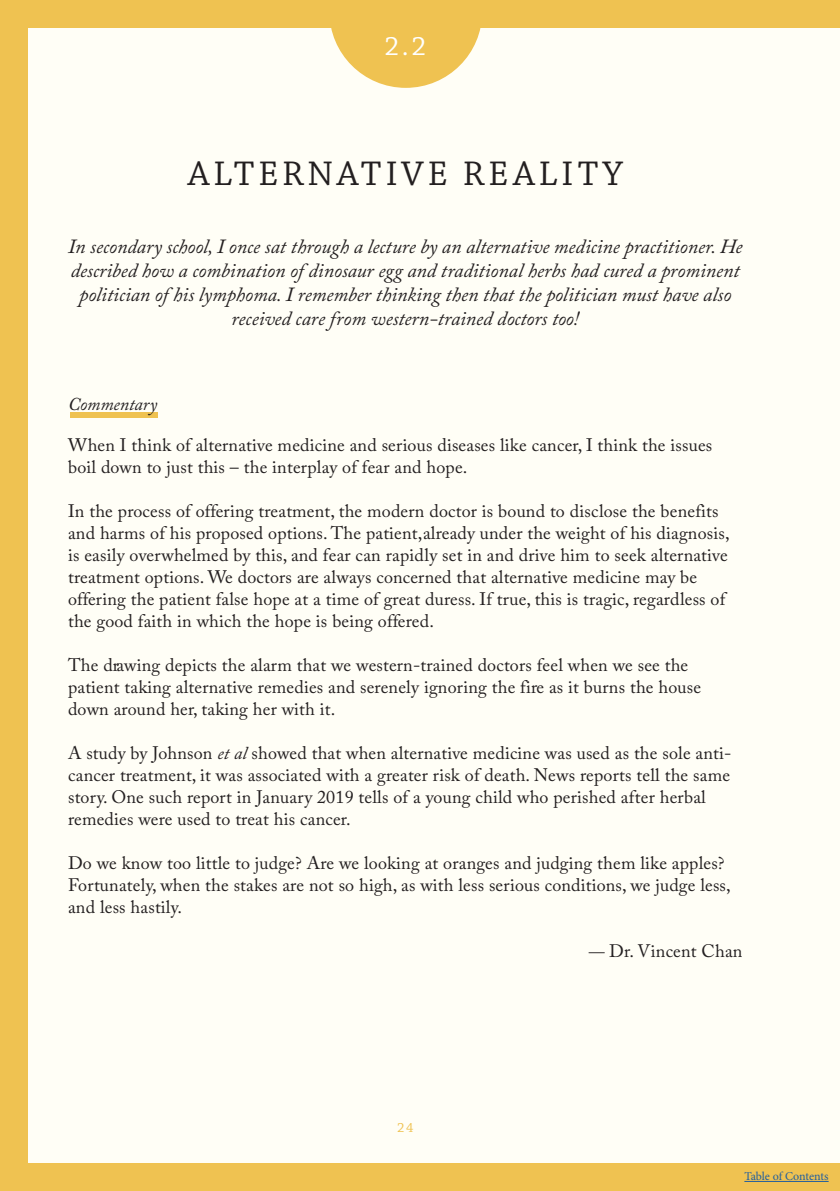
<style>
.page{position:relative;width:840px;height:1191px;background:#fff}
.page>*{position:absolute;margin:0;border:0;box-sizing:border-box;transform-origin:0 0}
.t1{font:36px "Chaparral Pro";letter-spacing:.11em;color:#231f20}
.t2{font:28px "Chaparral Pro";color:#fff}
.t3{font:italic 20px/24px "Adobe Caslon Pro";color:#231f20;text-align:center}
.t4{font:18px/22px "Adobe Caslon Pro";letter-spacing:.01em;color:#231f20}
.t5{font:italic 18px "Adobe Caslon Pro";color:#231f20}
.t6{font:14px "Chaparral Pro";color:#efc251}
.t7{font:12px "Minion Pro";letter-spacing:-.005em;color:#215e9e}
.s1{font-style:italic}
.s2{font-size:16px}
</style>
<div class="page">
<div style="left:0;top:0;width:839px;height:1191px;background:#efc251"></div>
<div style="left:28px;top:28px;width:811px;height:1134px;background:#fffef6"></div>
<svg style="left:331px;top:28px;width:150px;height:60px"></svg>
<hr style="left:744px;top:1181px;width:84px;height:1px;background:#215e9e">
<div style="left:70px;top:412px;width:87px;height:6px;background:#efc251"></div>
<h2 class="t2" style="left:384px;top:31px;width:43px">2.2</h2>
<h1 class="t1" style="left:188px;top:154px;width:436px">ALTERNATIVE REALITY</h1>
<p class="t3" style="left:68px;top:234px;width:675px">In secondary school, I once sat through a lecture by an alternative medicine practitioner. He described how a combination of dinosaur egg and traditional herbs had cured a prominent politician of his lymphoma. I remember thinking then that the politician must have also received care from western-trained doctors too!</p>
<p class="t5" style="left:68px;top:393px;width:90px">Commentary</p>
<p class="t4" style="left:68px;top:434px;width:645px">When I think of alternative medicine and serious diseases like cancer, I think the issues boil down to just this – the interplay of fear and hope.</p>
<p class="t4" style="left:68px;top:500px;width:662px">In the process of offering treatment, the modern doctor is bound to disclose the benefits and harms of his proposed options. The patient,already under the weight of his diagnosis, is easily overwhelmed by this, and fear can rapidly set in and drive him to seek alternative treatment options. We doctors are always concerned that alternative medicine may be offering the patient false hope at a time of great duress. If true, this is tragic, regardless of the good faith in which the hope is being offered.</p>
<p class="t4" style="left:68px;top:654px;width:634px">The drawing depicts the alarm that we western-trained doctors feel when we see the patient taking alternative remedies and serenely ignoring the fire as it burns the house down around her, taking her with it.</p>
<p class="t4" style="left:68px;top:742px;width:664px">A study by Johnson <span class="s1">et al</span> showed that when alternative medicine was used as the sole anti&shy;cancer treatment, it was associated with a greater risk of death. News reports tell the same story. One such report in January 2019 tells of a young child who perished after herbal remedies were used to treat his cancer.</p>
<p class="t4" style="left:68px;top:852px;width:663px">Do we know too little to judge? Are we looking at oranges and judging them like apples?<br>Fortunately, when the stakes are not so high, as with less serious conditions, we judge less, and less hastily.</p>
<p class="t4" style="left:588px;top:940px;width:155px"><span class="s2">—</span> Dr. Vincent Chan</p>
<p class="t6" style="left:397px;top:1120px;width:18px">24</p>
<p class="t7" style="left:744px;top:1168px;width:86px">Table of Contents</p>
</div>
